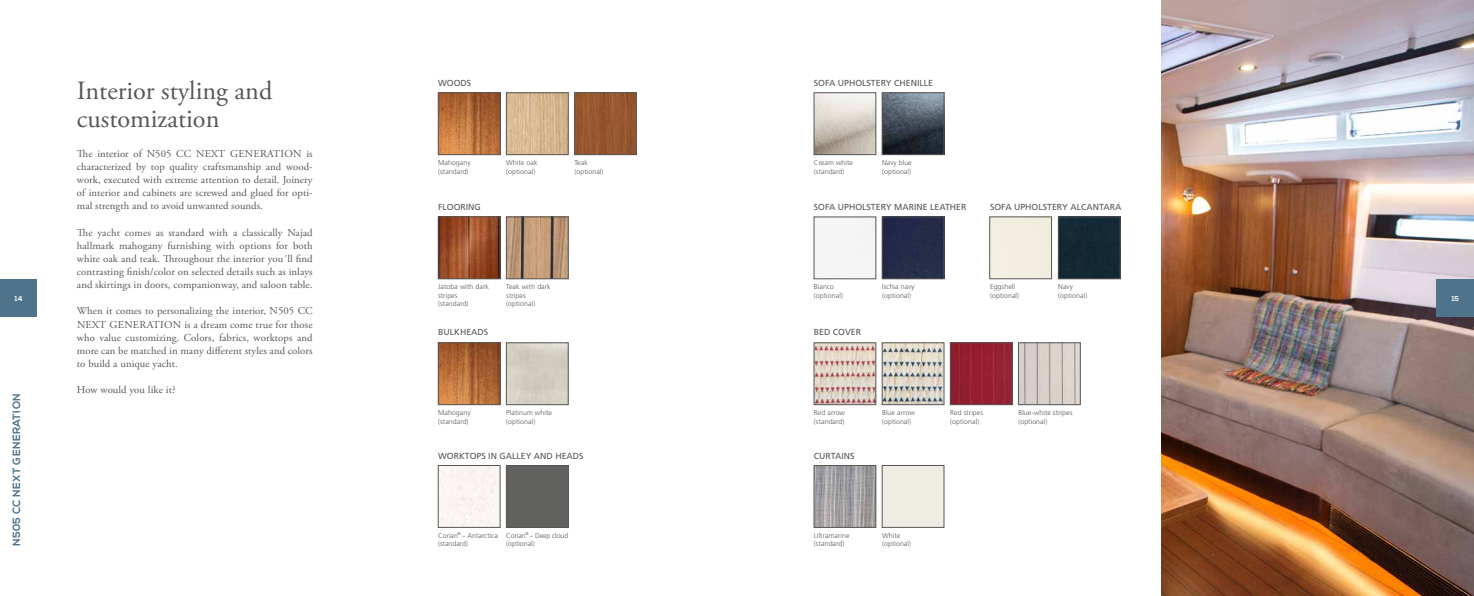
<style>
.page{position:relative;width:1474px;height:596px;background:#fff}
.page>*{position:absolute;margin:0;border:0;box-sizing:border-box;transform-origin:0 0}
.t1{font:26.25px/28px "Adobe Garamond Pro";color:#575756}
.t2{font:10.5px/13.1px "Adobe Garamond Pro";letter-spacing:.01em;color:#575756;text-align:justify}
.t3{font:700 10.5px "Nexa";letter-spacing:.04em;color:#4e738a}
.t4{font:8.75px "Frutiger";color:#575756}
.t5{font:300 7px/8.3px "Frutiger";letter-spacing:.01em;color:#575756}
.t6{font:700 7px "Nexa";color:#fff}
.t7{font:300 4.11px "Frutiger";color:#575756}
</style>
<div class="page">
<div style="left:0;top:279px;width:37px;height:37px;background:#4e738a"></div>
<img style="left:1161px;top:0;width:312px;height:595px">
<div style="left:438px;top:465px;width:62px;height:62px;border:1px solid #575756"></div>
<div style="left:508px;top:467px;width:58px;height:58px;background:#61615f"></div>
<div style="left:506px;top:465px;width:62px;height:62px;border:1px solid #575756"></div>
<div style="left:882px;top:465px;width:62px;height:62px;background:#efece4;border:1px solid #575756"></div>
<img style="left:816px;top:95px;width:58px;height:58px">
<div style="left:814px;top:93px;width:62px;height:62px;border:1px solid #575756"></div>
<img style="left:884px;top:95px;width:58px;height:58px">
<div style="left:882px;top:93px;width:62px;height:62px;border:1px solid #575756"></div>
<div style="left:814px;top:217px;width:62px;height:62px;border:1px solid #575756"></div>
<img style="left:440px;top:95px;width:58px;height:58px">
<div style="left:438px;top:93px;width:62px;height:62px;border:1px solid #575756"></div>
<img style="left:440px;top:344px;width:58px;height:58px">
<div style="left:438px;top:342px;width:62px;height:62px;border:1px solid #575756"></div>
<img style="left:440px;top:219px;width:58px;height:58px">
<div style="left:438px;top:217px;width:62px;height:62px;border:1px solid #575756"></div>
<img style="left:508px;top:95px;width:58px;height:58px">
<div style="left:506px;top:93px;width:62px;height:62px;border:1px solid #575756"></div>
<div style="left:506px;top:342px;width:62px;height:62px;border:1px solid #575756"></div>
<img style="left:576px;top:95px;width:58px;height:58px">
<div style="left:574px;top:93px;width:62px;height:62px;border:1px solid #575756"></div>
<img style="left:816px;top:467px;width:58px;height:58px">
<div style="left:814px;top:465px;width:62px;height:62px;border:1px solid #575756"></div>
<img style="left:816px;top:344px;width:58px;height:58px">
<div style="left:814px;top:342px;width:62px;height:62px;border:1px solid #575756"></div>
<img style="left:884px;top:344px;width:58px;height:58px">
<div style="left:882px;top:342px;width:62px;height:62px;border:1px solid #575756"></div>
<img style="left:952px;top:344px;width:58px;height:58px">
<div style="left:950px;top:342px;width:62px;height:62px;border:1px solid #575756"></div>
<img style="left:1020px;top:344px;width:58px;height:58px">
<div style="left:1018px;top:342px;width:62px;height:62px;border:1px solid #575756"></div>
<div style="left:884px;top:219px;width:58px;height:58px;background:#252a4a"></div>
<div style="left:882px;top:217px;width:62px;height:62px;border:1px solid #575756"></div>
<img style="left:508px;top:219px;width:58px;height:58px">
<div style="left:506px;top:217px;width:62px;height:62px;border:1px solid #575756"></div>
<div style="left:989px;top:217px;width:62px;height:62px;border:1px solid #575756"></div>
<div style="left:1060px;top:219px;width:58px;height:58px;background:#132936"></div>
<div style="left:1058px;top:217px;width:62px;height:62px;border:1px solid #575756"></div>
<div style="left:1436px;top:279px;width:37px;height:37px;background:#4e738a"></div>
<p class="t6" style="left:15px;top:294px;width:9px">14</p>
<p class="t3" style="left:11px;top:546px;width:154px;rotate:-90deg">N505 CC NEXT GENERATION</p>
<h1 class="t1" style="left:77px;top:77px;width:197px">Interior styling and customization</h1>
<p class="t2" style="left:77px;top:147px;width:237px">The interior of N505 CC NEXT GENERATION is characterized by top quality craftsmanship and wood&shy;work, executed with extreme attention to detail. Joinery of interior and cabinets are screwed and glued for opti&shy;mal strength and to avoid unwanted sounds.</p>
<p class="t2" style="left:77px;top:226px;width:237px">The yacht comes as standard with a classically Najad hallmark mahogany furnishing with options for both white oak and teak. Throughout the interior you´ll find contrasting finish/color on selected details such as inlays and skirtings in doors, companionway, and saloon table.</p>
<p class="t2" style="left:77px;top:305px;width:237px">When it comes to personalizing the interior, N505 CC NEXT GENERATION is a dream come true for those who value customizing. Colors, fabrics, worktops and more can be matched in many different styles and colors to build a unique yacht.</p>
<p class="t2" style="left:77px;top:383px;width:100px">How would you like it?</p>
<p class="t4" style="left:438px;top:78px;width:35px">WOODS</p>
<p class="t5" style="left:438px;top:159px;width:34px">Mahogany (standard)</p>
<p class="t4" style="left:438px;top:202px;width:44px">FLOORING</p>
<p class="t5" style="left:506px;top:159px;width:33px">White oak (optional)</p>
<p class="t5" style="left:574px;top:158px;width:31px">Teak (optional)</p>
<p class="t5" style="left:438px;top:283px;width:52px">Jatoba with dark stripes (standard)</p>
<p class="t4" style="left:438px;top:326px;width:52px">BULKHEADS</p>
<p class="t5" style="left:506px;top:283px;width:46px">Teak with dark stripes (optional)</p>
<p class="t5" style="left:438px;top:408px;width:34px">Mahogany (standard)</p>
<p class="t5" style="left:506px;top:408px;width:47px">Platinum white (optional)</p>
<p class="t4" style="left:438px;top:450px;width:147px">WORKTOPS IN GALLEY AND HEADS</p>
<p class="t5" style="left:438px;top:531px;width:61px;text-indent:24px">– Antarctica (standard)</p>
<p class="t5" style="left:506px;top:531px;width:21px">Corian</p>
<p class="t7" style="left:525px;top:530px;width:5px">®</p>
<p class="t5" style="left:438px;top:531px;width:21px">Corian</p>
<p class="t7" style="left:457px;top:530px;width:5px">®</p>
<p class="t5" style="left:506px;top:531px;width:64px;text-indent:24px">– Deep cloud (optional)</p>
<p class="t4" style="left:814px;top:78px;width:121px">SOFA UPHOLSTERY CHENILLE</p>
<p class="t5" style="left:814px;top:159px;width:41px">Cream white (standard)</p>
<p class="t5" style="left:882px;top:159px;width:31px">Navy blue (optional)</p>
<p class="t4" style="left:814px;top:202px;width:154px">SOFA UPHOLSTERY MARINE LEATHER</p>
<p class="t4" style="left:990px;top:202px;width:133px">SOFA UPHOLSTERY ALCANTARA</p>
<p class="t5" style="left:814px;top:283px;width:31px">Bianco (optional)</p>
<p class="t5" style="left:882px;top:283px;width:34px">Ischia navy (optional)</p>
<p class="t5" style="left:990px;top:283px;width:31px">Eggshell (optional)</p>
<p class="t5" style="left:1058px;top:283px;width:31px">Navy (optional)</p>
<p class="t6" style="left:1451px;top:294px;width:9px">15</p>
<p class="t4" style="left:814px;top:326px;width:49px">BED COVER</p>
<p class="t5" style="left:814px;top:408px;width:33px">Red arrow (standard)</p>
<p class="t5" style="left:882px;top:408px;width:34px">Blue arrow (optional)</p>
<p class="t5" style="left:950px;top:408px;width:34px">Red stripes (optional)</p>
<p class="t5" style="left:1018px;top:408px;width:56px">Blue-white stripes (optional)</p>
<p class="t4" style="left:814px;top:450px;width:42px">CURTAINS</p>
<p class="t5" style="left:814px;top:531px;width:37px">Ultramarine (standard)</p>
<p class="t5" style="left:882px;top:531px;width:31px">White (optional)</p>
</div>
